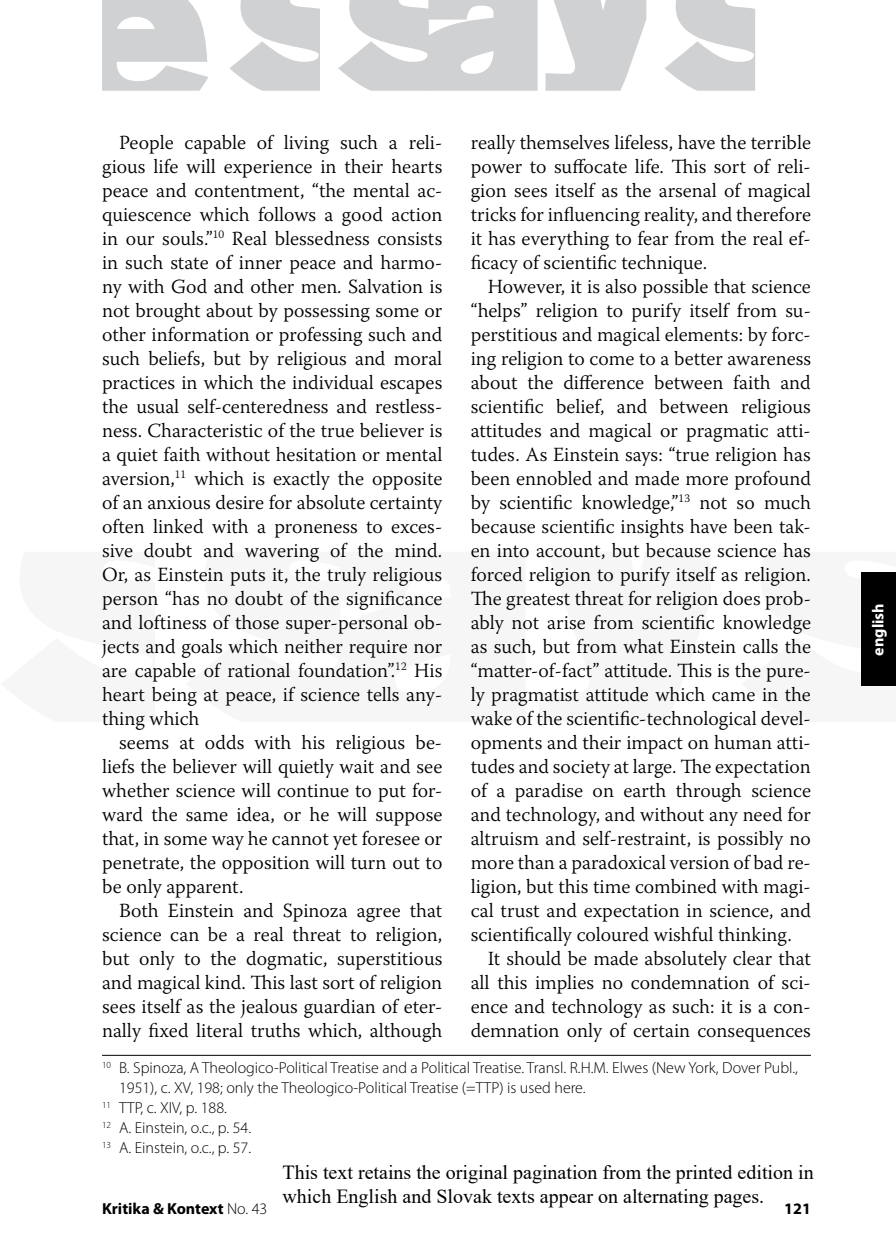
<style>
.page{position:relative;width:896px;height:1259px;background:#fff}
.page>*{position:absolute;margin:0;border:0;box-sizing:border-box;transform-origin:0 0}
.t1{font:300 20px/24px "Warnock Pro";color:#000;text-align:justify}
.t2{font:20px/24px "Times New Roman";color:#000}
.t3{font:300 16px "Myriad Pro";color:#000}
.t4{font:700 16px "Myriad Pro";color:#000}
.t5{font:700 16px "Myriad Pro";color:#fff}
.s1{font-weight:300}
</style>
<div class="page">
<div style="left:862px;top:573px;width:34px;height:113px;background:#000"></div>
<svg style="left:102px;top:0;width:653px;height:91px;fill:#d0d1d2"></svg>
<hr style="left:102px;top:1054px;width:709px;height:1px;background:#000">
<p class="t1" style="left:102px;top:130px;width:342px;text-indent:17px">People capable of living such a reli&shy;gious life will experience in their hearts peace and contentment, “the mental ac&shy;quiescence which follows a good action in our souls.”<sup>10</sup> Real blessedness consists in such state of inner peace and harmo&shy;ny with God and other men. Salvation is not brought about by possessing some or other information or professing such and such beliefs, but by religious and moral practices in which the individual escapes the usual self-centeredness and restless&shy;ness. Characteristic of the true believer is a quiet faith without hesitation or mental aversion,<sup>11</sup> which is exactly the opposite of an anxious desire for absolute certainty often linked with a proneness to exces&shy;sive doubt and wavering of the mind.<br>Or, as Einstein puts it, the truly religious person “has no doubt of the significance and loftiness of those super-personal ob&shy;jects and goals which neither require nor are capable of rational foundation”.<sup>12</sup> His heart being at peace, if science tells any&shy;thing which</p>
<p class="t1" style="left:102px;top:730px;width:342px;text-indent:17px">seems at odds with his religious be&shy;liefs the believer will quietly wait and see whether science will continue to put for&shy;ward the same idea, or he will suppose that, in some way he cannot yet foresee or penetrate, the opposition will turn out to be only apparent.</p>
<p class="t1" style="left:102px;top:898px;width:342px;text-indent:17px">Both Einstein and Spinoza agree that science can be a real threat to religion, but only to the dogmatic, superstitious and magical kind. This last sort of religion sees itself as the jealous guardian of eter&shy;nally fixed literal truths which, although</p>
<p class="t1" style="left:471px;top:130px;width:342px">really themselves lifeless, have the terrible power to suffocate life. This sort of reli&shy;gion sees itself as the arsenal of magical tricks for influencing reality, and therefore it has everything to fear from the real ef&shy;ficacy of scientific technique.</p>
<p class="t1" style="left:488px;top:274px;width:325px">However, it is also possible that science</p>
<p class="t1" style="left:471px;top:298px;width:342px">“helps” religion to purify itself from su-</p>
<p class="t1" style="left:471px;top:322px;width:342px">perstitious and magical elements: by forc-</p>
<p class="t1" style="left:471px;top:346px;width:342px">ing religion to come to a better awareness</p>
<p class="t1" style="left:471px;top:370px;width:342px">about the difference between faith and</p>
<p class="t1" style="left:471px;top:394px;width:342px">scientific belief, and between religious</p>
<p class="t1" style="left:471px;top:418px;width:342px">attitudes and magical or pragmatic atti-</p>
<p class="t1" style="left:471px;top:442px;width:342px">tudes. As Einstein says: “true religion has</p>
<p class="t1" style="left:471px;top:466px;width:342px">been ennobled and made more profound</p>
<p class="t1" style="left:471px;top:490px;width:342px">by scientific knowledge,”<sup>13</sup> not so much</p>
<p class="t1" style="left:471px;top:514px;width:342px">because scientific insights have been tak-</p>
<p class="t1" style="left:471px;top:538px;width:342px">en into account, but because science has</p>
<p class="t1" style="left:471px;top:562px;width:342px">forced religion to purify itself as religion.</p>
<p class="t1" style="left:471px;top:586px;width:342px">The greatest threat for religion does prob-</p>
<p class="t1" style="left:471px;top:610px;width:342px">ably not arise from scientific knowledge</p>
<p class="t1" style="left:471px;top:634px;width:342px">as such, but from what Einstein calls the</p>
<p class="t1" style="left:471px;top:658px;width:342px">“matter-of-fact” attitude. This is the pure-</p>
<p class="t1" style="left:471px;top:682px;width:342px">ly pragmatist attitude which came in the</p>
<p class="t1" style="left:471px;top:706px;width:342px">wake of the scientific-technological devel-</p>
<p class="t1" style="left:471px;top:730px;width:342px">opments and their impact on human atti-</p>
<p class="t1" style="left:471px;top:754px;width:342px">tudes and society at large. The expectation</p>
<p class="t1" style="left:471px;top:778px;width:342px">of a paradise on earth through science</p>
<p class="t1" style="left:471px;top:802px;width:342px">and technology, and without any need for</p>
<p class="t1" style="left:471px;top:826px;width:342px">altruism and self-restraint, is possibly no</p>
<p class="t1" style="left:471px;top:850px;width:342px">more than a paradoxical version of bad re-</p>
<p class="t1" style="left:471px;top:874px;width:342px">ligion, but this time combined with magi-</p>
<p class="t1" style="left:471px;top:898px;width:342px">cal trust and expectation in science, and</p>
<p class="t1" style="left:471px;top:922px;width:323px">scientifically coloured wishful thinking.</p>
<p class="t1" style="left:488px;top:946px;width:325px">It should be made absolutely clear that</p>
<p class="t1" style="left:471px;top:970px;width:342px">all this implies no condemnation of sci-</p>
<p class="t1" style="left:471px;top:994px;width:342px">ence and technology as such: it is a con-</p>
<p class="t1" style="left:471px;top:1018px;width:342px">demnation only of certain consequences</p>
<p class="t3" style="left:102px;top:1059px;width:697px"><sup>10</sup> B. Spinoza, A Theologico-Political Treatise and a Political Treatise. Transl. R.H.M. Elwes (New York, Dover Publ.,</p>
<p class="t3" style="left:119px;top:1079px;width:468px">1951), c. XV, 198; only the Theologico-Political Treatise (=TTP) is used here.</p>
<p class="t3" style="left:102px;top:1099px;width:126px"><sup>11</sup> TTP, c. XIV, p. 188.</p>
<p class="t3" style="left:102px;top:1119px;width:151px"><sup>12</sup> A. Einstein, o.c., p. 54.</p>
<p class="t3" style="left:102px;top:1139px;width:151px"><sup>13</sup> A. Einstein, o.c., p. 57.</p>
<p class="t2" style="left:282px;top:1159px;width:533px">This text retains the original pagination from the printed edition in which English and Slovak texts appear on alternating pages.</p>
<p class="t4" style="left:102px;top:1199px;width:167px">Kritika &amp; Kontext <span class="s1">No. 43</span></p>
<p class="t4" style="left:784px;top:1199px;width:28px">121</p>
<p class="t5" style="left:869px;top:655px;width:54px;rotate:-90deg">english</p>
</div>
